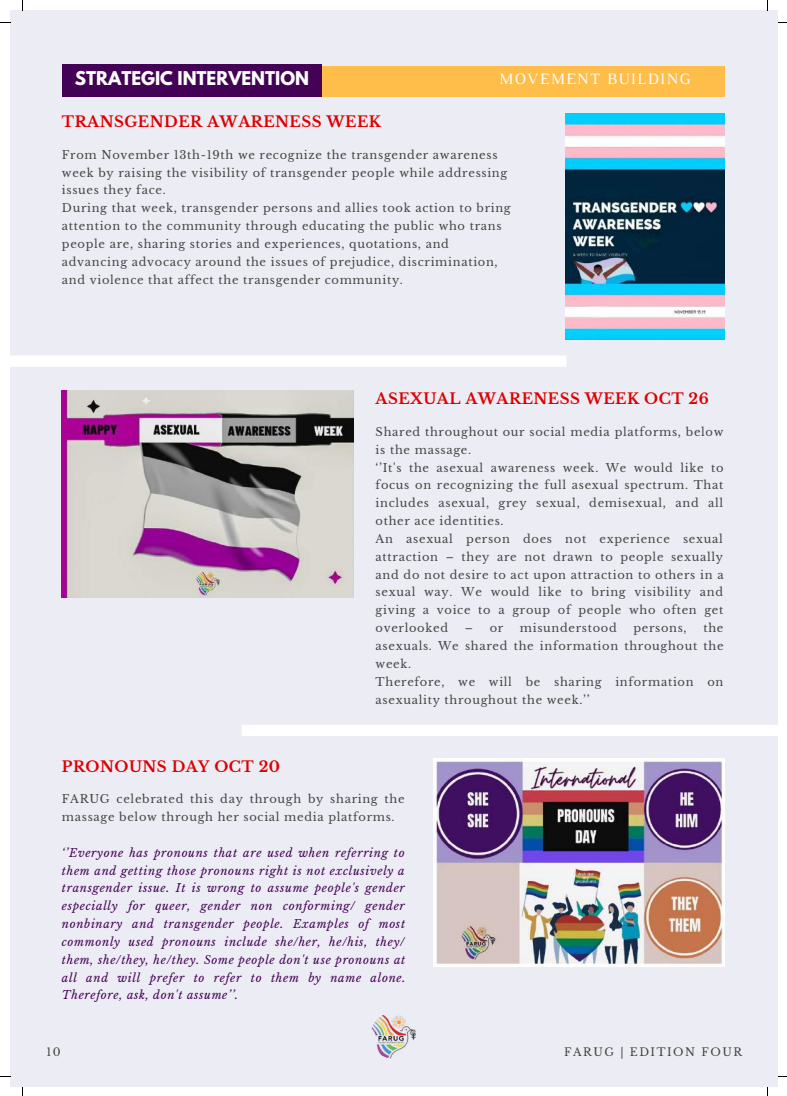
<style>
.page{position:relative;width:787px;height:1096px;background:#fff}
.page>*{position:absolute;margin:0;border:0;box-sizing:border-box;transform-origin:0 0}
.t1{font:700 16.75px "League Spartan";color:#fff}
.t2{font:16.12px "Luthier";letter-spacing:.06em;color:#fff}
.t3{font:700 14.88px "Libre Baskerville";letter-spacing:.03em;color:#d00}
.t4{font:11.38px/17.9px "Libre Baskerville";letter-spacing:.06em;color:#464544}
.t5{font:italic 11.38px/17.9px "Libre Baskerville";letter-spacing:.06em;color:#440257;text-align:justify}
.t6{font:11px "Libre Baskerville";letter-spacing:.14em;color:#444440}
</style>
<div class="page">
<div style="left:10px;top:10px;width:768px;height:1076px;background:#ececf4"></div>
<div style="left:62px;top:66px;width:662px;height:30px;background:#ffbd4a"></div>
<div style="left:62px;top:64px;width:260px;height:33px;background:#440257"></div>
<img style="left:370px;top:1012px;width:46px;height:46px;border-radius:50%">
<div style="left:10px;top:355px;width:556px;height:12px;background:#fff"></div>
<div style="left:242px;top:724px;width:536px;height:12px;background:#fff"></div>
<img style="left:566px;top:114px;width:158px;height:225px">
<img style="left:62px;top:391px;width:292px;height:206px">
<img style="left:433px;top:758px;width:292px;height:208px">
<h1 class="t1" style="left:75px;top:70px;width:236px">STRATEGIC INTERVENTION</h1>
<h2 class="t2" style="left:499px;top:73px;width:193px">MOVEMENT BUILDING</h2>
<h3 class="t3" style="left:62px;top:113px;width:321px">TRANSGENDER AWARENESS WEEK</h3>
<p class="t4" style="left:62px;top:146px;width:450px">From November 13th-19th we recognize the transgender awareness week by raising the visibility of transgender people while addressing issues they face.<br>During that week, transgender persons and allies took action to bring attention to the community through educating the public who trans people are, sharing stories and experiences, quotations, and advancing advocacy around the issues of prejudice, discrimination, and violence that affect the transgender community.</p>
<h3 class="t3" style="left:376px;top:390px;width:335px">ASEXUAL AWARENESS WEEK OCT 26</h3>
<h3 class="t3" style="left:62px;top:757px;width:220px">PRONOUNS DAY OCT 20</h3>
<p class="t4" style="left:376px;top:423px;width:350px">Shared throughout our social media platforms, below is the massage.<br>‘’It's the asexual awareness week. We would like to focus on recognizing the full asexual spectrum. That includes asexual, grey sexual, demisexual, and all other ace identities.<br>An asexual person does not experience sexual attraction – they are not drawn to people sexually and do not desire to act upon attraction to others in a sexual way. We would like to bring visibility and giving a voice to a group of people who often get overlooked</p>
<p class="t4" style="left:376px;top:619px;width:349px;text-indent:328px">the asexuals. We shared the information throughout the week.<br>Therefore, we will be sharing information on asexuality throughout the week.’’</p>
<p class="t4" style="left:465px;top:619px;width:40px">– or</p>
<p class="t4" style="left:520px;top:619px;width:98px">misunderstood</p>
<p class="t4" style="left:633px;top:619px;width:55px">persons,</p>
<p class="t4" style="left:62px;top:790px;width:344px">FARUG celebrated this day through by sharing the massage below through her social media platforms.</p>
<p class="t5" style="left:62px;top:843px;width:345px">‘’Everyone has pronouns that are used when referring to them and getting those pronouns right is not exclusively a transgender issue. It is wrong to assume people's gender especially for queer, gender non conforming/ gender nonbinary and transgender people. Examples of most commonly used pronouns include she/her, he/his, they/ them, she/they, he/they. Some people don't use pronouns at all and will prefer to refer to them by name alone.<br>Therefore, ask, don't assume’’.</p>
<p class="t6" style="left:46px;top:1045px;width:16px">10</p>
<p class="t6" style="left:564px;top:1045px;width:179px">FARUG | EDITION FOUR</p>
</div>
